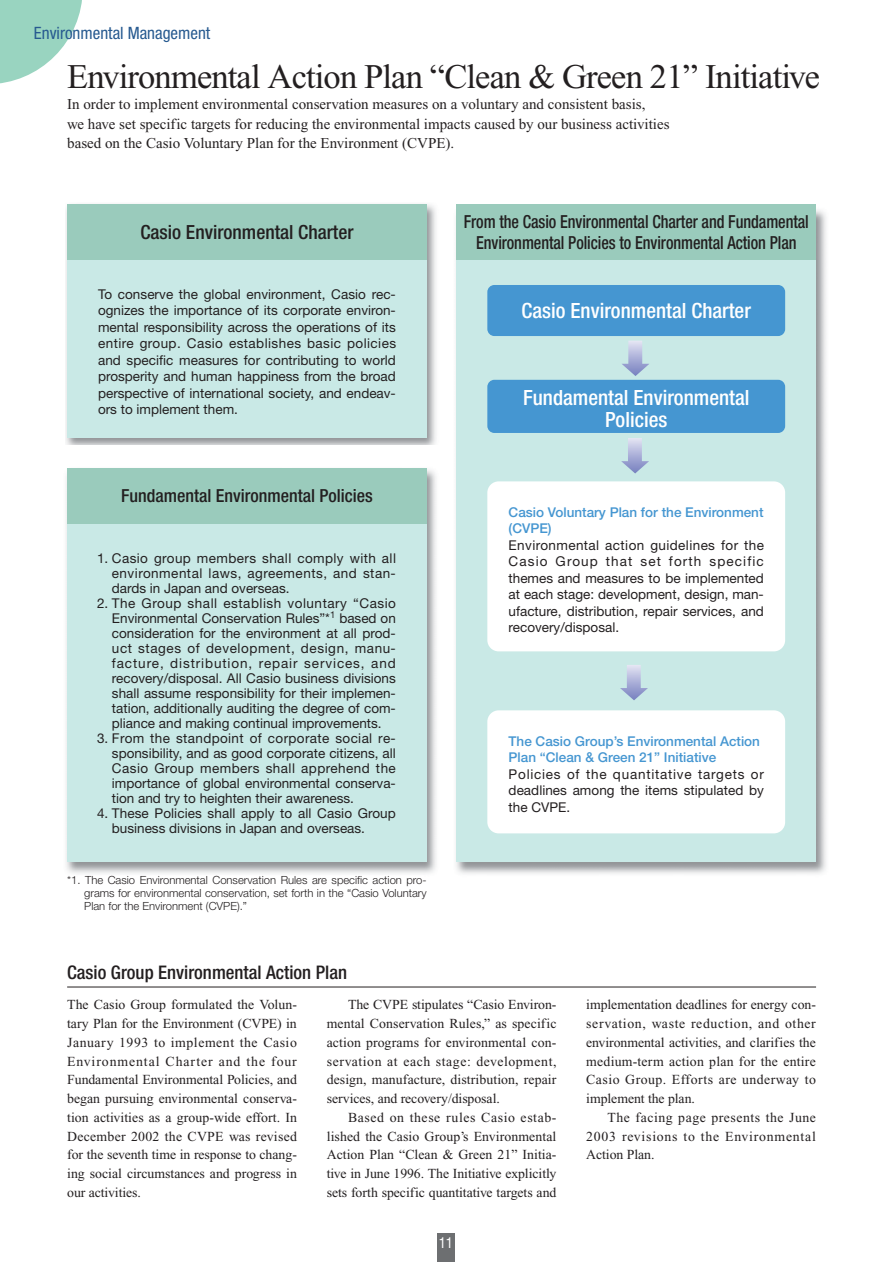
<style>
.page{position:relative;width:893px;height:1262px;background:#fff}
.page>*{position:absolute;margin:0;border:0;box-sizing:border-box;transform-origin:0 0}
.t1{font:34.5px "Times New Roman";letter-spacing:-.025em;color:#231f20}
.t2{font:500 condensed 21px/22.5px "Helvetica Neue";color:#fff;text-align:center}
.t3{font:500 condensed 19.5px "Helvetica Neue";color:#231f20}
.t4{font:500 condensed 18.75px "Helvetica Neue";color:#231f20}
.t5{font:500 condensed 18px/21px "Helvetica Neue";letter-spacing:-.005em;color:#231f20;text-align:center;scale:.9 1}
.t6{font:500 condensed 18px "Helvetica Neue";letter-spacing:-.005em;color:#231f20}
.t7{font:condensed 16.95px "Helvetica Neue";color:#275a90}
.t8{font:15px/19.5px "Times New Roman";color:#231f20}
.t9{font:condensed 14.4px "Helvetica";color:#fff}
.t10{font:13.8px/18.8px "Times New Roman";color:#231f20;text-align:justify}
.t11{font:13.5px/15px "Helvetica Neue";color:#231f20;text-align:justify}
.t12{font:500 13.5px/16.5px "Helvetica Neue";color:#4596d1}
.t13{font:300 11.25px/12.8px "Helvetica Neue";color:#231f20;text-align:justify}
</style>
<div class="page">
<img style="left:456px;top:210px;width:370px;height:664px">
<svg style="left:0;top:0;width:82px;height:84px"></svg>
<div style="left:456px;top:213px;width:360px;height:648px;background:#c9e9e6"></div>
<div style="left:456px;top:204px;width:360px;height:55px;background:#9acbbc"></div>
<hr style="left:67px;top:986px;width:749px;height:1px;background:#231f20">
<div style="left:437px;top:1233px;width:17px;height:28px;background:#6d6f71"></div>
<div style="left:487px;top:285px;width:298px;height:51px;background:#4596d1;border-radius:7px"></div>
<div style="left:487px;top:380px;width:298px;height:53px;background:#4596d1;border-radius:7px"></div>
<svg style="left:622px;top:341px;width:27px;height:35px"></svg>
<svg style="left:621px;top:438px;width:28px;height:35px"></svg>
<div style="left:487px;top:481px;width:298px;height:170px;background:#fff;border-radius:11px"></div>
<div style="left:487px;top:710px;width:298px;height:123px;background:#fff;border-radius:11px"></div>
<svg style="left:620px;top:665px;width:28px;height:35px"></svg>
<img style="left:66px;top:204px;width:370px;height:241px">
<div style="left:67px;top:204px;width:359px;height:234px;background:#c9e9e6"></div>
<div style="left:67px;top:204px;width:359px;height:55px;background:#9acbbc"></div>
<img style="left:66px;top:468px;width:370px;height:406px">
<div style="left:67px;top:468px;width:359px;height:393px;background:#c9e9e6"></div>
<div style="left:67px;top:468px;width:359px;height:55px;background:#9acbbc"></div>
<p class="t7" style="left:34px;top:27px;width:178px">Environmental Management</p>
<h1 class="t1" style="left:67px;top:64px;width:754px">Environmental Action Plan “Clean &amp; Green 21” Initiative</h1>
<p class="t8" style="left:67px;top:96px;width:603px">In order to implement environmental conservation measures on a voluntary and consistent basis,<br>we have set specific targets for reducing the environmental impacts caused by our business activities based on the Casio Voluntary Plan for the Environment (CVPE).</p>
<h3 class="t3" style="left:140px;top:225px;width:214px">Casio Environmental Charter</h3>
<p class="t11" style="left:98px;top:287px;width:299px;line-height:16.5px">To conserve the global environment, Casio rec&shy;ognizes the importance of its corporate environ&shy;mental responsibility across the operations of its entire group. Casio establishes basic policies and specific measures for contributing to world prosperity and human happiness from the broad perspective of international society, and endeav&shy;ors to implement them.</p>
<h3 class="t6" style="left:121px;top:489px;width:253px">Fundamental Environmental Policies</h3>
<p class="t11" style="left:112px;top:551px;width:285px;text-indent:-15px">1. Casio group members shall comply with all environmental laws, agreements, and stan&shy;dards in Japan and overseas.</p>
<p class="t11" style="left:112px;top:596px;width:285px;text-indent:-15px">2. The Group shall establish voluntary “Casio Environmental Conservation Rules”*<sup>1</sup> based on consideration for the environment at all prod&shy;uct stages of development, design, manu&shy;facture, distribution, repair services, and recovery/disposal. All Casio business divisions shall assume responsibility for their implemen&shy;tation, additionally auditing the degree of com&shy;pliance and making continual improvements.</p>
<p class="t11" style="left:112px;top:731px;width:285px;text-indent:-15px">3. From the standpoint of corporate social re&shy;sponsibility, and as good corporate citizens, all Casio Group members shall apprehend the importance of global environmental conserva&shy;tion and try to heighten their awareness.</p>
<p class="t11" style="left:112px;top:806px;width:285px;text-indent:-15px">4. These Policies shall apply to all Casio Group business divisions in Japan and overseas.</p>
<p class="t13" style="left:84px;top:875px;width:344px;text-indent:-17px">*1. The Casio Environmental Conservation Rules are specific action pro&shy;grams for environmental conservation, set forth in the “Casio Voluntary Plan for the Environment (CVPE).”</p>
<h3 class="t5" style="left:464px;top:212px;width:385px">From the Casio Environmental Charter and Fundamental<br>Environmental Policies to Environmental Action Plan</h3>
<h2 class="t2" style="left:521px;top:301px;width:231px">Casio Environmental Charter</h2>
<h2 class="t2" style="left:523px;top:388px;width:228px">Fundamental Environmental<br>Policies</h2>
<p class="t12" style="left:508px;top:505px;width:256px">Casio Voluntary Plan for the Environment (CVPE)</p>
<p class="t11" style="left:508px;top:538px;width:257px;line-height:16.5px">Environmental action guidelines for the Casio Group that set forth specific themes and measures to be implemented at each stage: development, design, man&shy;ufacture, distribution, repair services, and recovery/disposal.</p>
<p class="t12" style="left:508px;top:733px;width:253px">The Casio Group’s Environmental Action<br>Plan “Clean &amp; Green 21” Initiative</p>
<p class="t11" style="left:508px;top:766px;width:257px;line-height:16.5px">Policies of the quantitative targets or deadlines among the items stipulated by the CVPE.</p>
<h3 class="t4" style="left:67px;top:965px;width:281px">Casio Group Environmental Action Plan</h3>
<p class="t10" style="left:327px;top:996px;width:231px;text-indent:21px">The CVPE stipulates “Casio Environ&shy;mental Conservation Rules,” as specific action programs for environmental con&shy;servation at each stage: development, design, manufacture, distribution, repair services, and recovery/disposal.</p>
<p class="t10" style="left:327px;top:1109px;width:231px;text-indent:21px">Based on these rules Casio estab&shy;lished the Casio Group’s Environmental Action Plan “Clean &amp; Green 21” Initia&shy;tive in June 1996. The Initiative explicitly sets forth specific quantitative targets and</p>
<p class="t10" style="left:67px;top:996px;width:231px">The Casio Group formulated the Volun&shy;tary Plan for the Environment (CVPE) in January 1993 to implement the Casio Environmental Charter and the four Fundamental Environmental Policies, and began pursuing environmental conserva&shy;tion activities as a group-wide effort. In December 2002 the CVPE was revised for the seventh time in response to chang&shy;ing social circumstances and progress in our activities.</p>
<p class="t9" style="left:438px;top:1237px;width:16px">11</p>
<p class="t10" style="left:586px;top:996px;width:231px">implementation deadlines for energy con&shy;servation, waste reduction, and other environmental activities, and clarifies the medium-term action plan for the entire Casio Group. Efforts are underway to implement the plan.</p>
<p class="t10" style="left:586px;top:1109px;width:231px;text-indent:21px">The facing page presents the June 2003 revisions to the Environmental Action Plan.</p>
</div>
